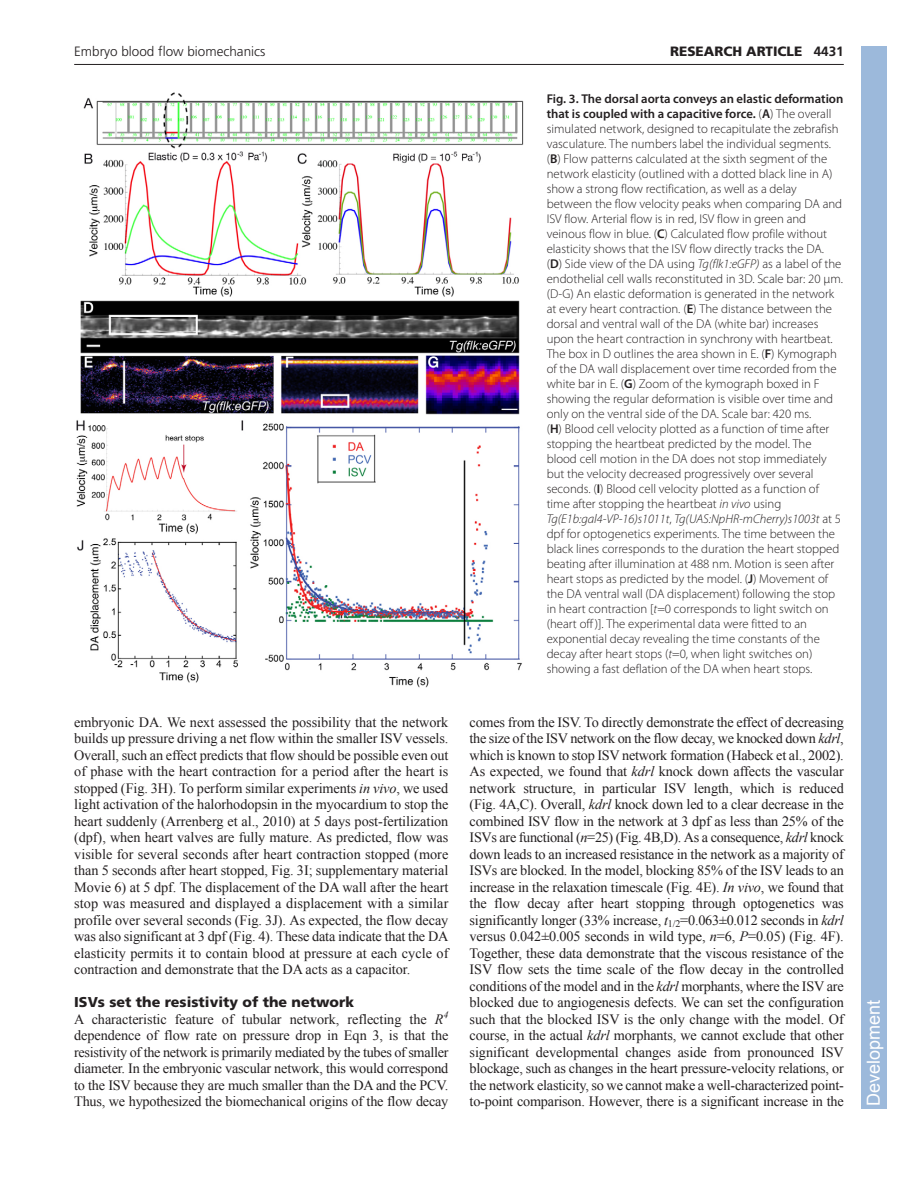
<style>
.page{position:relative;width:918px;height:1188px;background:#fff}
.page>*{position:absolute;margin:0;border:0;box-sizing:border-box;transform-origin:0 0}
.t1{font:18px "Arial";color:#fff}
.t2{font:14.25px/16.5px "Times New Roman";letter-spacing:-.015em;color:#231f20;text-align:justify}
.t3{font:900 14.25px "Frutiger LT Std";color:#231f20}
.t4{font:300 13.5px "Frutiger";color:#231f20}
.t5{font:900 13.5px "Frutiger LT Std";color:#231f20}
.t6{font:300 12.75px/15px "Myriad Pro";color:#231f20}
.s1{font-weight:700}
.s2{font-style:italic}
.s3{font-weight:600}
</style>
<div class="page">
<hr style="left:74px;top:64px;width:770px;height:1px;background:#231f20">
<img style="left:76px;top:92px;width:448px;height:596px">
<div style="left:861px;top:46px;width:25px;height:1063px;background:#9cb9db"></div>
<p class="t4" style="left:74px;top:46px;width:193px">Embryo blood flow biomechanics</p>
<p class="t5" style="left:670px;top:45px;width:175px">RESEARCH ARTICLE <span class="s1">4431</span></p>
<p class="t2" style="left:74px;top:714px;width:376px">embryonic DA. We next assessed the possibility that the network builds up pressure driving a net flow within the smaller ISV vessels.<br>Overall, such an effect predicts that flow should be possible even out of phase with the heart contraction for a period after the heart is stopped (Fig. 3H). To perform similar experiments <span class="s2">in vivo</span>, we used light activation of the halorhodopsin in the myocardium to stop the heart suddenly (Arrenberg et al., 2010) at 5 days post-fertilization (dpf), when heart valves are fully mature. As predicted, flow was visible for several seconds after heart contraction stopped (more than 5 seconds after heart stopped, Fig. 3I; supplementary material Movie 6) at 5 dpf. The displacement of the DA wall after the heart stop was measured and displayed a displacement with a similar profile over several seconds (Fig. 3J). As expected, the flow decay was also significant at 3 dpf (Fig. 4). These data indicate that the DA elasticity permits it to contain blood at pressure at each cycle of contraction and demonstrate that the DA acts as a capacitor.</p>
<p class="t3" style="left:74px;top:995px;width:281px">ISVs set the resistivity of the network</p>
<p class="t2" style="left:74px;top:1011px;width:376px">A characteristic feature of tubular network, reflecting the <span class="s2">R</span><sup>4 </sup>dependence of flow rate on pressure drop in Eqn 3, is that the resistivity of the network is primarily mediated by the tubes of smaller diameter. In the embryonic vascular network, this would correspond to the ISV because they are much smaller than the DA and the PCV.<br>Thus, we hypothesized the biomechanical origins of the flow decay</p>
<p class="t6" style="left:547px;top:92px;width:298px"><span class="s3">Fig. 3. The dorsal aorta conveys an elastic deformation that is coupled with a capacitive force.</span> (<span class="s3">A</span>) The overall simulated network, designed to recapitulate the zebrafish vasculature. The numbers label the individual segments. (<span class="s3">B</span>) Flow patterns calculated at the sixth segment of the network elasticity (outlined with a dotted black line in A) show a strong flow rectification, as well as a delay between the flow velocity peaks when comparing DA and ISV flow. Arterial flow is in red, ISV flow in green and veinous flow in blue. (<span class="s3">C</span>) Calculated flow profile without elasticity shows that the ISV flow directly tracks the DA.<br>(<span class="s3">D</span>) Side view of the DA using <span class="s2">Tg(flk1:eGFP)</span> as a label of the endothelial cell walls reconstituted in 3D. Scale bar: 20 μm. (D-G) An elastic deformation is generated in the network at every heart contraction. (<span class="s3">E</span>) The distance between the dorsal and ventral wall of the DA (white bar) increases upon the heart contraction in synchrony with heartbeat.<br>The box in D outlines the area shown in E. (<span class="s3">F</span>) Kymograph of the DA wall displacement over time recorded from the white bar in E. (<span class="s3">G</span>) Zoom of the kymograph boxed in F showing the regular deformation is visible over time and only on the ventral side of the DA. Scale bar: 420 ms.<br>(<span class="s3">H</span>) Blood cell velocity plotted as a function of time after stopping the heartbeat predicted by the model. The blood cell motion in the DA does not stop immediately but the velocity decreased progressively over several seconds. (<span class="s3">I</span>) Blood cell velocity plotted as a function of time after stopping the heartbeat <span class="s2">in vivo</span> using <span class="s2">Tg(E1b:gal4-VP-16)s1011t</span>, <span class="s2">Tg(UAS:NpHR-mCherry)s1003t</span> at 5 dpf for optogenetics experiments. The time between the black lines corresponds to the duration the heart stopped beating after illumination at 488 nm. Motion is seen after heart stops as predicted by the model. (<span class="s3">J</span>) Movement of the DA ventral wall (DA displacement) following the stop in heart contraction [<span class="s2">t</span>=0 corresponds to light switch on (heart off )]. The experimental data were fitted to an exponential decay revealing the time constants of the decay after heart stops (<span class="s2">t</span>=0, when light switches on) showing a fast deflation of the DA when heart stops.</p>
<p class="t2" style="left:470px;top:714px;width:376px">comes from the ISV. To directly demonstrate the effect of decreasing the size of the ISV network on the flow decay, we knocked down <span class="s2">kdrl</span>, which is known to stop ISV network formation (Habeck et al., 2002).<br>As expected, we found that <span class="s2">kdrl</span> knock down affects the vascular network structure, in particular ISV length, which is reduced (Fig. 4A,C). Overall, <span class="s2">kdrl</span> knock down led to a clear decrease in the combined ISV flow in the network at 3 dpf as less than 25% of the ISVs are functional (<span class="s2">n</span>=25) (Fig. 4B,D). As a consequence, <span class="s2">kdrl</span> knock down leads to an increased resistance in the network as a majority of ISVs are blocked. In the model, blocking 85% of the ISV leads to an increase in the relaxation timescale (Fig. 4E). <span class="s2">In vivo</span>, we found that the flow decay after heart stopping through optogenetics was significantly longer (33% increase, <span class="s2">t</span><sub>1/2</sub>=0.063±0.012 seconds in <span class="s2">kdrl </span>versus 0.042±0.005 seconds in wild type, <span class="s2">n</span>=6, <span class="s2">P</span>=0.05) (Fig. 4F).<br>Together, these data demonstrate that the viscous resistance of the ISV flow sets the time scale of the flow decay in the controlled conditions of the model and in the <span class="s2">kdrl</span> morphants, where the ISV are blocked due to angiogenesis defects. We can set the configuration such that the blocked ISV is the only change with the model. Of course, in the actual <span class="s2">kdrl</span> morphants, we cannot exclude that other significant developmental changes aside from pronounced ISV blockage, such as changes in the heart pressure-velocity relations, or the network elasticity, so we cannot make a well-characterized point&shy;to-point comparison. However, there is a significant increase in the</p>
<p class="t1" style="left:862px;top:1106px;width:108px;rotate:-90deg">Development</p>
</div>
